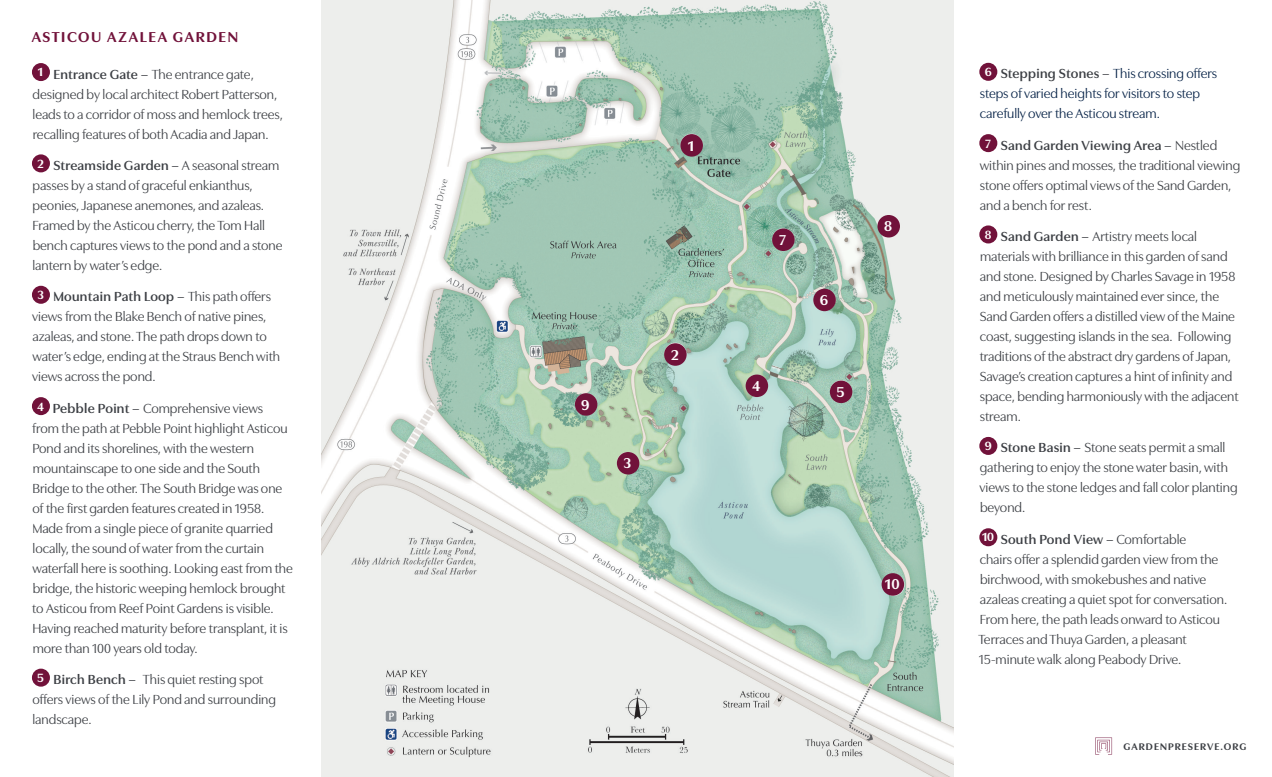
<style>
.page{position:relative;width:1272px;height:777px;background:#fff}
.page>*{position:absolute;margin:0;border:0;box-sizing:border-box;transform-origin:0 0}
.t1{font:700 15px "Utile Display";letter-spacing:.11em;color:#71123a}
.t2{font:700 15px "Utile Display";color:#fff}
.t3{font:13.75px/20px "Utile Display";color:#3b3e43}
.t4{font:13.75px/20px "Utile Display";color:#042045}
.t5{font:700 12.5px "Utile Display";color:#fff}
.t6{font:700 10px "Utile Display";letter-spacing:.1em;color:#3b3e43}
.s1{font-weight:600}
.s2{font-weight:600;color:#3b3e43}
</style>
<div class="page">
<div style="left:32px;top:63px;width:18px;height:18px;background:#71123a;border-radius:50%"></div>
<div style="left:32px;top:154px;width:18px;height:18px;background:#71123a;border-radius:50%"></div>
<div style="left:32px;top:285px;width:18px;height:18px;background:#71123a;border-radius:50%"></div>
<div style="left:32px;top:397px;width:18px;height:18px;background:#71123a;border-radius:50%"></div>
<div style="left:32px;top:668px;width:18px;height:18px;background:#71123a;border-radius:50%"></div>
<div style="left:979px;top:63px;width:18px;height:18px;background:#71123a;border-radius:50%"></div>
<div style="left:979px;top:134px;width:18px;height:18px;background:#71123a;border-radius:50%"></div>
<div style="left:979px;top:225px;width:18px;height:18px;background:#71123a;border-radius:50%"></div>
<div style="left:979px;top:437px;width:18px;height:18px;background:#71123a;border-radius:50%"></div>
<div style="left:979px;top:528px;width:18px;height:18px;background:#71123a;border-radius:50%"></div>
<svg style="left:1095px;top:737px;width:16px;height:17px"></svg>
<img style="left:321px;top:0;width:632px;height:776px">
<div style="left:829px;top:380px;width:23px;height:23px;background:#71123a;border-radius:50%"></div>
<div style="left:745px;top:374px;width:23px;height:23px;background:#71123a;border-radius:50%"></div>
<div style="left:664px;top:343px;width:22px;height:22px;background:#71123a;border-radius:50%"></div>
<div style="left:813px;top:288px;width:22px;height:23px;background:#71123a;border-radius:50%"></div>
<div style="left:772px;top:228px;width:22px;height:23px;background:#71123a;border-radius:50%"></div>
<div style="left:877px;top:215px;width:22px;height:22px;background:#71123a;border-radius:50%"></div>
<div style="left:680px;top:134px;width:23px;height:22px;background:#71123a;border-radius:50%"></div>
<div style="left:881px;top:573px;width:23px;height:22px;background:#71123a;border-radius:50%"></div>
<div style="left:617px;top:452px;width:22px;height:22px;background:#71123a;border-radius:50%"></div>
<div style="left:575px;top:393px;width:22px;height:22px;background:#71123a;border-radius:50%"></div>
<p class="t1" style="left:32px;top:25px;width:208px">ASTICOU AZALEA GARDEN</p>
<p class="t5" style="left:38px;top:62px;width:7px">1</p>
<p class="t3" style="left:32px;top:63px;width:252px;text-indent:21px"><span class="s1">Entrance Gate –</span> The entrance gate, designed by local architect Robert Patterson, leads to a corridor of moss and hemlock trees, recalling features of both Acadia and Japan.</p>
<p class="t5" style="left:37px;top:154px;width:8px">2</p>
<p class="t3" style="left:32px;top:154px;width:252px;text-indent:21px"><span class="s1">Streamside Garden –</span> A seasonal stream passes by a stand of graceful enkianthus, peonies, Japanese anemones, and azaleas.<br>Framed by the Asticou cherry, the Tom Hall bench captures views to the pond and a stone lantern by water’s edge.</p>
<p class="t5" style="left:37px;top:285px;width:8px">3</p>
<p class="t3" style="left:32px;top:285px;width:249px;text-indent:21px"><span class="s1">Mountain Path Loop –</span> This path offers views from the Blake Bench of native pines, azaleas, and stone. The path drops down to water’s edge, ending at the Straus Bench with views across the pond.</p>
<p class="t5" style="left:37px;top:396px;width:8px">4</p>
<p class="t3" style="left:32px;top:396px;width:262px;text-indent:20px"><span class="s1">Pebble Point –</span> Comprehensive views from the path at Pebble Point highlight Asticou Pond and its shorelines, with the western mountainscape to one side and the South Bridge to the other. The South Bridge was one of the first garden features created in 1958.<br>Made from a single piece of granite quarried locally, the sound of water from the curtain waterfall here is soothing. Looking east from the bridge, the historic weeping hemlock brought to Asticou from Reef Point Gardens is visible.<br>Having reached maturity before transplant, it is more than 100 years old today.</p>
<p class="t5" style="left:37px;top:667px;width:8px">5</p>
<p class="t3" style="left:32px;top:668px;width:245px;text-indent:21px"><span class="s1">Birch Bench –</span> This quiet resting spot offers views of the Lily Pond and surrounding landscape.</p>
<p class="t2" style="left:687px;top:134px;width:8px">1</p>
<p class="t2" style="left:581px;top:392px;width:10px">9</p>
<p class="t2" style="left:623px;top:451px;width:9px">3</p>
<p class="t2" style="left:670px;top:343px;width:10px">2</p>
<p class="t2" style="left:779px;top:228px;width:9px">7</p>
<p class="t2" style="left:752px;top:374px;width:10px">4</p>
<p class="t2" style="left:819px;top:288px;width:10px">6</p>
<p class="t2" style="left:836px;top:380px;width:10px">5</p>
<p class="t2" style="left:884px;top:214px;width:9px">8</p>
<p class="t2" style="left:884px;top:571px;width:16px">10</p>
<p class="t5" style="left:984px;top:62px;width:9px">6</p>
<p class="t4" style="left:979px;top:62px;width:239px;text-indent:21px"><span class="s2">Stepping Stones –</span> This crossing offers steps of varied heights for visitors to step carefully over the Asticou stream.</p>
<p class="t5" style="left:985px;top:133px;width:7px">7</p>
<p class="t3" style="left:979px;top:134px;width:262px;text-indent:21px"><span class="s1">Sand Garden Viewing Area –</span> Nestled within pines and mosses, the traditional viewing stone offers optimal views of the Sand Garden, and a bench for rest.</p>
<p class="t5" style="left:984px;top:225px;width:8px">8</p>
<p class="t3" style="left:979px;top:225px;width:260px;text-indent:21px"><span class="s1">Sand Garden –</span> Artistry meets local materials with brilliance in this garden of sand and stone. Designed by Charles Savage in 1958 and meticulously maintained ever since, the Sand Garden offers a distilled view of the Maine coast, suggesting islands in the sea. Following traditions of the abstract dry gardens of Japan, Savage’s creation captures a hint of infinity and space, bending harmoniously with the adjacent stream.</p>
<p class="t5" style="left:984px;top:436px;width:9px">9</p>
<p class="t3" style="left:979px;top:436px;width:259px;text-indent:21px"><span class="s1">Stone Basin –</span> Stone seats permit a small gathering to enjoy the stone water basin, with views to the stone ledges and fall color planting beyond.</p>
<p class="t5" style="left:982px;top:526px;width:13px">10</p>
<p class="t3" style="left:978px;top:527px;width:250px;text-indent:22px"><span class="s1">South Pond View –</span> Comfortable<br>chairs offer a splendid garden view from the birchwood, with smokebushes and native azaleas creating a quiet spot for conversation.<br>From here, the path leads onward to Asticou Terraces and Thuya Garden, a pleasant 15-minute walk along Peabody Drive.</p>
<p class="t6" style="left:1123px;top:738px;width:124px">GARDENPRESERVE.ORG</p>
</div>
